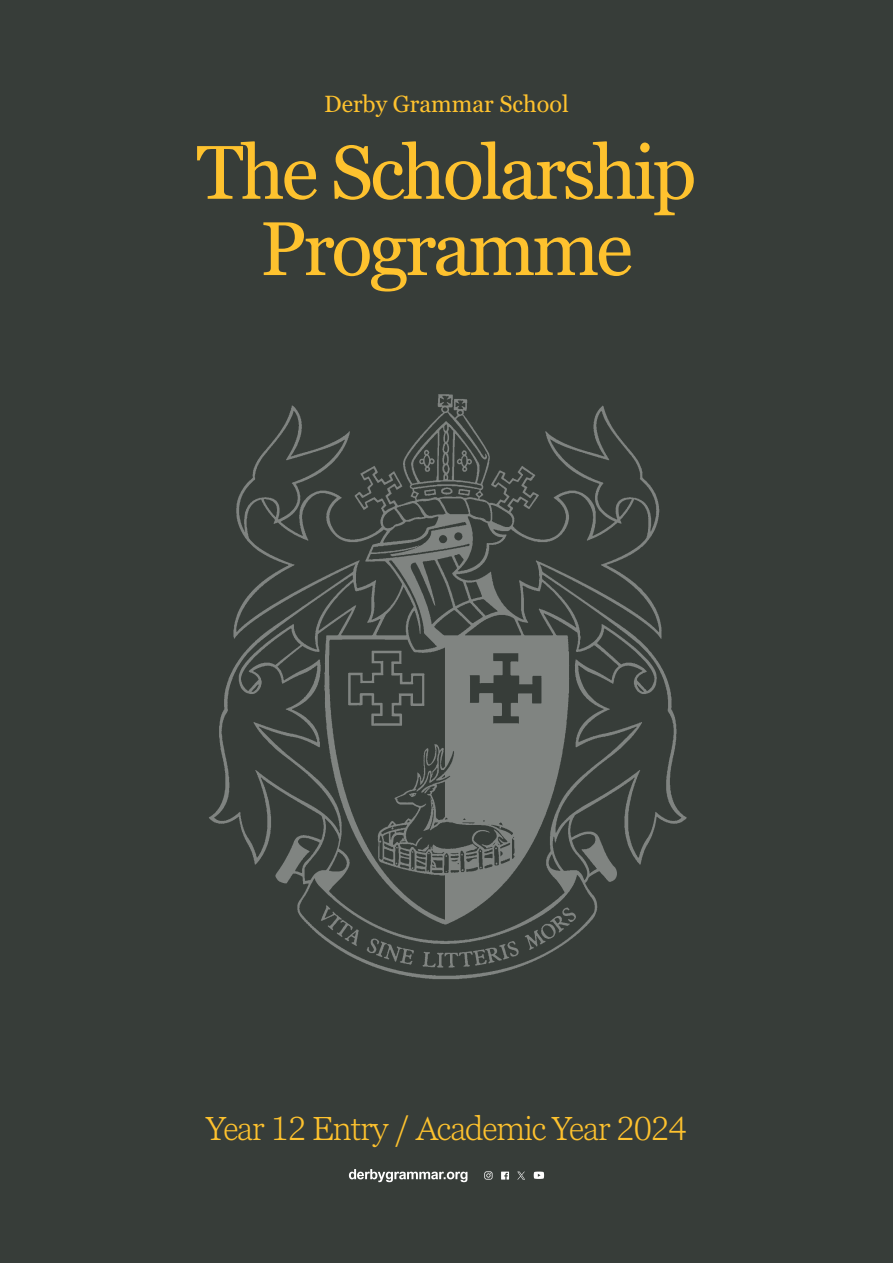
<style>
.page{position:relative;width:893px;height:1263px;background:#373d39}
.page>*{position:absolute;margin:0;border:0;box-sizing:border-box;transform-origin:0 0}
.t1{font:76.05px/76.2px "Georgia Pro";letter-spacing:-.04em;color:#fec22e;text-align:center}
.t2{font:300 33.15px "Georgia Pro";letter-spacing:-.03em;color:#fec22e}
.t3{font:23.4px "Georgia Pro";color:#fec22e}
</style>
<div class="page">
<svg style="left:349px;top:1169px;width:118px;height:13px"></svg>
<svg style="left:501px;top:1171px;width:8px;height:8px"></svg>
<svg style="left:484px;top:1171px;width:8px;height:8px"></svg>
<svg style="left:517px;top:1171px;width:8px;height:8px"></svg>
<svg style="left:534px;top:1171px;width:10px;height:8px"></svg>
<img style="left:209px;top:394px;width:478px;height:585px">
<p class="t3" style="left:324px;top:90px;width:246px">Derby Grammar School</p>
<p class="t1" style="left:197px;top:137px;width:501px">The Scholarship<br>Programme</p>
<p class="t2" style="left:206px;top:1109px;width:482px">Year 12 Entry / Academic Year 2024</p>
</div>
